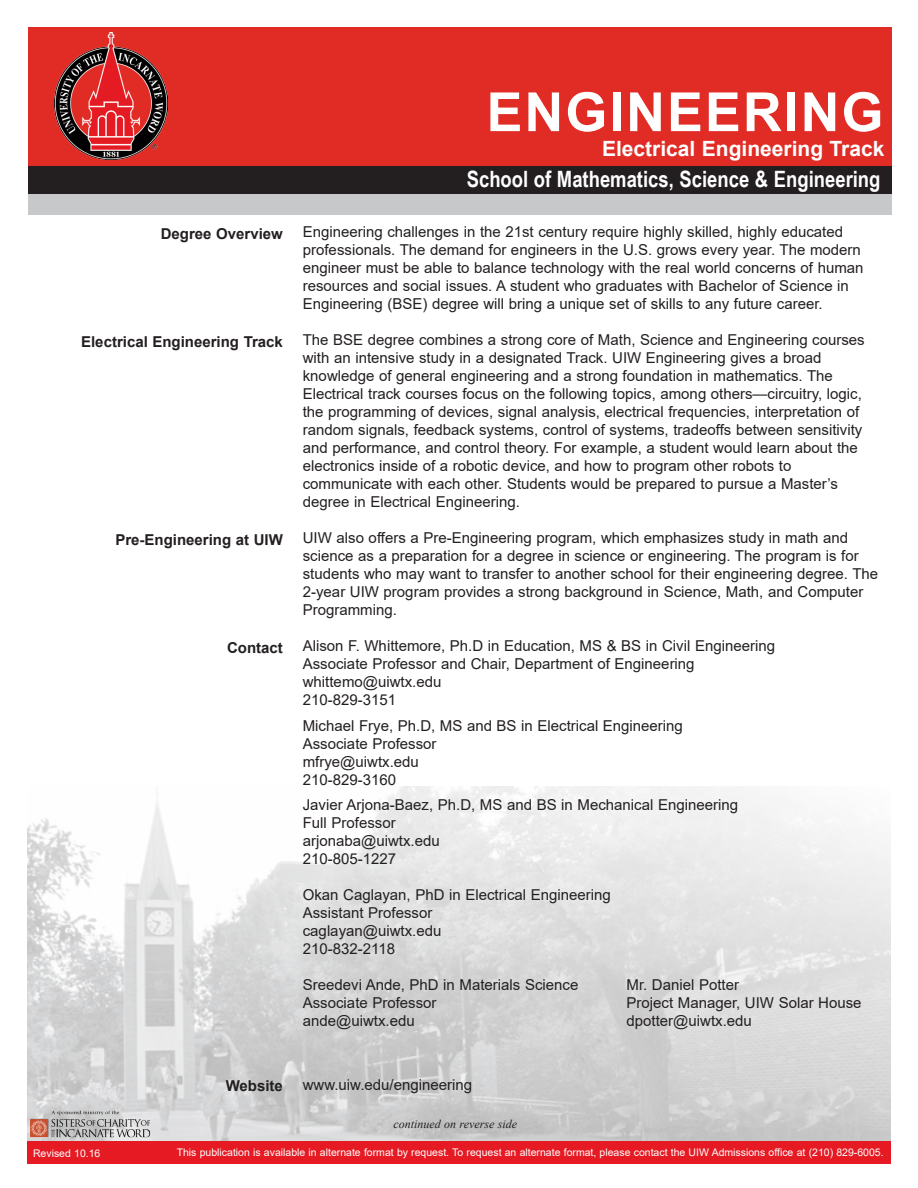
<style>
.page{position:relative;width:918px;height:1188px;background:#fff}
.page>*{position:absolute;margin:0;border:0;box-sizing:border-box;transform-origin:0 0}
.t1{font:700 54px "Arial";letter-spacing:.035em;color:#fff}
.t2{font:700 22.5px "Arial Narrow";color:#fff}
.t3{font:700 21px "Arial";color:#fff}
.t4{font:15px/18px "Arial";color:#231f20}
.t5{font:700 15px "Arial";color:#231f20}
.t6{font:italic 12px "Times New Roman";color:#231f20}
.t7{font:10.5px "Arial";color:#fff}
</style>
<div class="page">
<img style="left:27px;top:786px;width:864px;height:356px">
<div style="left:27px;top:1142px;width:864px;height:22px;background:#e51a23"></div>
<div style="left:28px;top:27px;width:864px;height:149px;background:#e12c26"></div>
<div style="left:28px;top:178px;width:864px;height:37px;background:#c7c8ca"></div>
<div style="left:28px;top:166px;width:864px;height:28px;background:#231f20"></div>
<img style="left:55px;top:32px;width:112px;height:127px">
<img style="left:27px;top:1109px;width:127px;height:33px">
<p class="t1" style="left:487px;top:74px;width:398px">ENGINEERING</p>
<p class="t3" style="left:602px;top:134px;width:284px">Electrical Engineering Track</p>
<p class="t5" style="left:161px;top:223px;width:124px">Degree Overview</p>
<p class="t5" style="left:81px;top:331px;width:203px">Electrical Engineering Track</p>
<p class="t5" style="left:115px;top:529px;width:169px">Pre-Engineering at UIW</p>
<p class="t5" style="left:227px;top:637px;width:57px">Contact</p>
<p class="t2" style="left:467px;top:162px;width:415px">School of Mathematics, Science &amp; Engineering</p>
<p class="t4" style="left:303px;top:223px;width:562px">Engineering challenges in the 21st century require highly skilled, highly educated professionals. The demand for engineers in the U.S. grows every year. The modern engineer must be able to balance technology with the real world concerns of human</p>
<p class="t4" style="left:303px;top:277px;width:548px">resources and social issues. A student who graduates with Bachelor of Science in</p>
<p class="t4" style="left:303px;top:295px;width:521px">Engineering (BSE) degree will bring a unique set of skills to any future career.</p>
<p class="t4" style="left:303px;top:331px;width:563px">The BSE degree combines a strong core of Math, Science and Engineering courses</p>
<p class="t4" style="left:303px;top:349px;width:561px">with an intensive study in a designated Track. UIW Engineering gives a broad knowledge of general engineering and a strong foundation in mathematics. The Electrical track courses focus on the following topics, among others—circuitry, logic, the programming of devices, signal analysis, electrical frequencies, interpretation of random signals, feedback systems, control of systems, tradeoffs between sensitivity and performance, and control theory. For example, a student would learn about the electronics inside of a robotic device, and how to program other robots to communicate with each other. Students would be prepared to pursue a Master’s degree in Electrical Engineering.</p>
<p class="t4" style="left:303px;top:529px;width:577px">UIW also offers a Pre-Engineering program, which emphasizes study in math and science as a preparation for a degree in science or engineering. The program is for students who may want to transfer to another school for their engineering degree. The</p>
<p class="t4" style="left:303px;top:583px;width:562px">2-year UIW program provides a strong background in Science, Math, and Computer</p>
<p class="t4" style="left:303px;top:601px;width:96px">Programming.</p>
<p class="t4" style="left:303px;top:637px;width:474px">Alison F. Whittemore, Ph.D in Education, MS &amp; BS in Civil Engineering</p>
<p class="t4" style="left:303px;top:655px;width:393px">Associate Professor and Chair, Department of Engineering</p>
<p class="t4" style="left:303px;top:673px;width:140px">whittemo@uiwtx.edu</p>
<p class="t4" style="left:303px;top:691px;width:95px">210-829-3151</p>
<p class="t4" style="left:303px;top:717px;width:382px">Michael Frye, Ph.D, MS and BS in Electrical Engineering</p>
<p class="t4" style="left:303px;top:735px;width:135px">Associate Professor</p>
<p class="t4" style="left:303px;top:753px;width:118px">mfrye@uiwtx.edu</p>
<p class="t4" style="left:303px;top:771px;width:95px">210-829-3160</p>
<p class="t4" style="left:303px;top:796px;width:437px">Javier Arjona-Baez, Ph.D, MS and BS in Mechanical Engineering</p>
<p class="t4" style="left:303px;top:814px;width:94px">Full Professor</p>
<p class="t4" style="left:303px;top:832px;width:138px">arjonaba@uiwtx.edu</p>
<p class="t4" style="left:303px;top:850px;width:95px">210-805-1227</p>
<p class="t4" style="left:303px;top:886px;width:310px">Okan Caglayan, PhD in Electrical Engineering</p>
<p class="t4" style="left:303px;top:904px;width:131px">Assistant Professor</p>
<p class="t4" style="left:303px;top:922px;width:140px">caglayan@uiwtx.edu</p>
<p class="t4" style="left:303px;top:940px;width:94px">210-832-2118</p>
<p class="t4" style="left:303px;top:976px;width:277px">Sreedevi Ande, PhD in Materials Science<br>Associate Professor<br>ande@uiwtx.edu</p>
<p class="t4" style="left:627px;top:975px;width:114px">Mr. Daniel Potter</p>
<p class="t4" style="left:627px;top:993px;width:237px">Project Manager, UIW Solar House</p>
<p class="t4" style="left:627px;top:1011px;width:127px">dpotter@uiwtx.edu</p>
<p class="t5" style="left:226px;top:1075px;width:59px">Website</p>
<p class="t4" style="left:303px;top:1076px;width:171px">www.uiw.edu/engineering</p>
<p class="t6" style="left:394px;top:1116px;width:125px">continued on reverse side</p>
<p class="t7" style="left:33px;top:1146px;width:69px">Revised 10.16</p>
<p class="t7" style="left:177px;top:1145px;width:708px">This publication is available in alternate format by request. To request an alternate format, please contact the UIW Admissions office at (210) 829-6005.</p>
</div>
